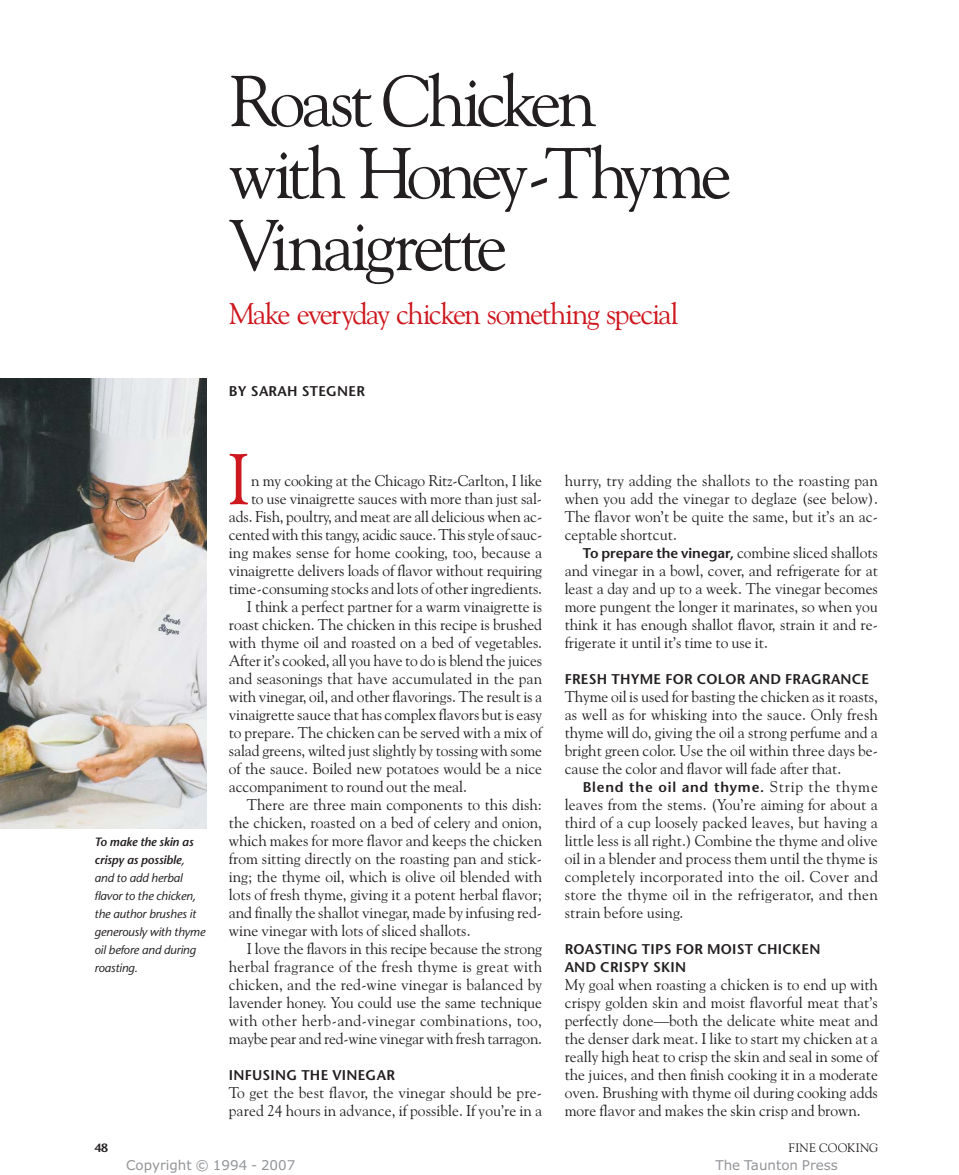
<style>
.page{position:relative;width:959px;height:1175px;background:#fff}
.page>*{position:absolute;margin:0;border:0;box-sizing:border-box;transform-origin:0 0}
.t1{font:72px/72px "Goudy Old Style BT";letter-spacing:-.065em;color:#231f20}
.t2{font:72px "Goudy Old Style BT";color:#ce171e}
.t3{font:30px "Goudy Old Style BT";letter-spacing:-.055em;color:#ce171e}
.t4{font:15.6px/18px "Goudy Old Style BT";color:#231f20;text-align:justify}
.t5{font:15.6px "Goudy Old Style BT";letter-spacing:.02em;color:#231f20}
.t6{font:15.6px "Goudy Old Style BT";letter-spacing:-.02em;color:#231f20}
.t7{font:600 14.1px/18px "Stone Sans";letter-spacing:.015em;color:#231f20}
.t8{font:600 14.1px "Stone Sans";letter-spacing:.055em;color:#231f20}
.t9{font:13.5px "Verdana";color:#939598}
.t10{font:12.3px "Goudy Old Style BT";letter-spacing:.025em;color:#231f20}
.t11{font:italic 12px/18px "Stone Sans";letter-spacing:-.01em;color:#231f20}
.t12{font:600 12px "Stone Sans";color:#231f20}
.s1{font-weight:600}
.s2{font-family:"Stone Sans";font-weight:600;font-size:14.1px}
.s3{font-family:"Goudy Old Style BT";font-weight:400;font-size:15.6px}
</style>
<div class="page">
<img style="left:0;top:378px;width:206px;height:450px">
<h1 class="t1" style="left:229px;top:68px;width:505px">Roast Chicken<br>with Honey-Thyme<br>Vinaigrette</h1>
<h2 class="t3" style="left:229px;top:299px;width:451px">Make everyday chicken something special</h2>
<p class="t11" style="left:94px;top:834px;width:112px"><span class="s1">To make the skin as crispy as possible</span>, and to add herbal flavor to the chicken, the author brushes it generously with thyme oil before and during roasting.</p>
<p class="t7" style="left:229px;top:384px;width:138px">BY SARAH STEGNER</p>
<h1 class="t2" style="left:227px;top:443px;width:25px">I</h1>
<p class="t4" style="left:251px;top:472px;width:292px">n my cooking at the Chicago Ritz-Carlton, I like</p>
<p class="t4" style="left:251px;top:490px;width:292px">to use vinaigrette sauces with more than just sal-</p>
<p class="t4" style="left:229px;top:508px;width:315px">ads. Fish, poultry, and meat are all delicious when ac-</p>
<p class="t6" style="left:229px;top:527px;width:315px">cented with this tangy, acidic sauce. This style of sauc-</p>
<p class="t4" style="left:229px;top:544px;width:315px">ing makes sense for home cooking, too, because a</p>
<p class="t4" style="left:229px;top:562px;width:315px">vinaigrette delivers loads of flavor without requiring</p>
<p class="t4" style="left:229px;top:580px;width:315px">time-consuming stocks and lots of other ingredients.</p>
<p class="t4" style="left:247px;top:598px;width:297px">I think a perfect partner for a warm vinaigrette is</p>
<p class="t4" style="left:229px;top:616px;width:315px">roast chicken. The chicken in this recipe is brushed</p>
<p class="t4" style="left:229px;top:634px;width:315px">with thyme oil and roasted on a bed of vegetables.</p>
<p class="t4" style="left:229px;top:652px;width:315px">After it’s cooked, all you have to do is blend the juices</p>
<p class="t4" style="left:229px;top:670px;width:315px">and seasonings that have accumulated in the pan</p>
<p class="t4" style="left:229px;top:688px;width:315px">with vinegar, oil, and other flavorings. The result is a</p>
<p class="t4" style="left:229px;top:706px;width:315px">vinaigrette sauce that has complex flavors but is easy</p>
<p class="t4" style="left:229px;top:724px;width:315px">to prepare. The chicken can be served with a mix of</p>
<p class="t4" style="left:229px;top:742px;width:315px">salad greens, wilted just slightly by tossing with some</p>
<p class="t4" style="left:229px;top:760px;width:315px">of the sauce. Boiled new potatoes would be a nice</p>
<p class="t4" style="left:229px;top:778px;width:239px">accompaniment to round out the meal.</p>
<p class="t4" style="left:247px;top:796px;width:297px">There are three main components to this dish:</p>
<p class="t4" style="left:229px;top:814px;width:315px">the chicken, roasted on a bed of celery and onion,</p>
<p class="t4" style="left:229px;top:832px;width:315px">which makes for more flavor and keeps the chicken</p>
<p class="t4" style="left:229px;top:850px;width:315px">from sitting directly on the roasting pan and stick-</p>
<p class="t4" style="left:229px;top:868px;width:315px">ing; the thyme oil, which is olive oil blended with</p>
<p class="t4" style="left:229px;top:886px;width:315px">lots of fresh thyme, giving it a potent herbal flavor;</p>
<p class="t4" style="left:229px;top:904px;width:315px">and finally the shallot vinegar, made by infusing red-</p>
<p class="t4" style="left:229px;top:922px;width:243px">wine vinegar with lots of sliced shallots.</p>
<p class="t4" style="left:247px;top:940px;width:297px">I love the flavors in this recipe because the strong</p>
<p class="t5" style="left:229px;top:959px;width:315px">herbal fragrance of the fresh thyme is great with</p>
<p class="t4" style="left:229px;top:976px;width:315px">chicken, and the red-wine vinegar is balanced by</p>
<p class="t4" style="left:229px;top:994px;width:315px">lavender honey. You could use the same technique</p>
<p class="t5" style="left:229px;top:1013px;width:315px">with other herb-and-vinegar combinations, too,</p>
<p class="t4" style="left:229px;top:1030px;width:315px">maybe pear and red-wine vinegar with fresh tarragon.</p>
<p class="t7" style="left:229px;top:1068px;width:167px">INFUSING THE VINEGAR</p>
<p class="t4" style="left:229px;top:1084px;width:315px">To get the best flavor, the vinegar should be pre&shy;pared 24 hours in advance, if possible. If you’re in a</p>
<p class="t4" style="left:564px;top:472px;width:315px">hurry, try adding the shallots to the roasting pan when you add the vinegar to deglaze (see below).<br>The flavor won’t be quite the same, but it’s an ac&shy;ceptable shortcut.</p>
<p class="t4" style="left:564px;top:544px;width:315px;text-indent:18px"><span class="s2">To prepare the vinegar,</span> combine sliced shallots and vinegar in a bowl, cover, and refrigerate for at least a day and up to a week. The vinegar becomes more pungent the longer it marinates, so when you think it has enough shallot flavor, strain it and re&shy;frigerate it until it’s time to use it.</p>
<p class="t7" style="left:564px;top:672px;width:306px">FRESH THYME FOR COLOR AND FRAGRANCE</p>
<p class="t4" style="left:564px;top:688px;width:315px">Thyme oil is used for basting the chicken as it roasts, as well as for whisking into the sauce. Only fresh thyme will do, giving the oil a strong perfume and a bright green color. Use the oil within three days be&shy;cause the color and flavor will fade after that.</p>
<p class="t8" style="left:582px;top:782px;width:297px">Blend the oil and thyme. <span class="s3">Strip the thyme</span></p>
<p class="t4" style="left:564px;top:796px;width:315px">leaves from the stems. (You’re aiming for about a third of a cup loosely packed leaves, but having a little less is all right.) Combine the thyme and olive oil in a blender and process them until the thyme is completely incorporated into the oil. Cover and store the thyme oil in the refrigerator, and then strain before using.</p>
<p class="t7" style="left:564px;top:942px;width:257px">ROASTING TIPS FOR MOIST CHICKEN<br>AND CRISPY SKIN</p>
<p class="t4" style="left:564px;top:976px;width:315px">My goal when roasting a chicken is to end up with crispy golden skin and moist flavorful meat that’s perfectly done—both the delicate white meat and the denser dark meat. I like to start my chicken at a really high heat to crisp the skin and seal in some of the juices, and then finish cooking it in a moderate oven. Brushing with thyme oil during cooking adds more flavor and makes the skin crisp and brown.</p>
<p class="t12" style="left:94px;top:1143px;width:15px">48</p>
<p class="t10" style="left:788px;top:1142px;width:91px">FINE COOKING</p>
<p class="t9" style="left:126px;top:1160px;width:171px">Copyright © 1994 - 2007</p>
<p class="t9" style="left:715px;top:1160px;width:124px">The Taunton Press</p>
</div>
